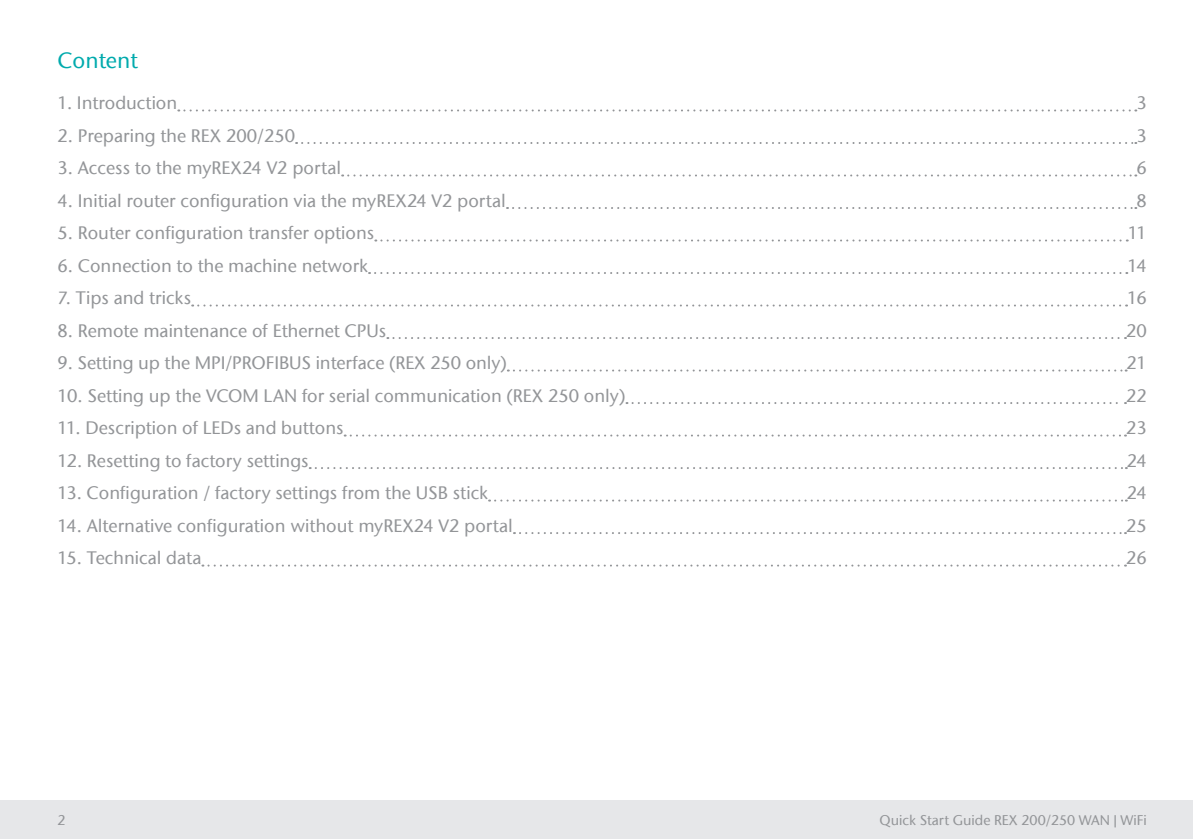
<style>
.page{position:relative;width:1193px;height:839px;background:#fff}
.page>*{position:absolute;margin:0;border:0;box-sizing:border-box;transform-origin:0 0}
.t1{font:500 22px "ITC Stone Sans Com";color:#00aaad}
.t2{font:500 18px "ITC Stone Sans Com";color:#939598}
.t3{font:500 14px "ITC Stone Sans Com";color:#939598}
</style>
<div class="page">
<div style="left:0;top:800px;width:1191px;height:39px;background:#e6e7e9"></div>
<svg style="left:178px;top:109px;width:958px;height:2px"></svg>
<svg style="left:296px;top:142px;width:840px;height:2px"></svg>
<svg style="left:342px;top:174px;width:794px;height:2px"></svg>
<svg style="left:507px;top:207px;width:629px;height:2px"></svg>
<svg style="left:375px;top:239px;width:752px;height:2px"></svg>
<svg style="left:369px;top:272px;width:758px;height:2px"></svg>
<svg style="left:192px;top:305px;width:935px;height:2px"></svg>
<svg style="left:387px;top:337px;width:738px;height:2px"></svg>
<svg style="left:508px;top:370px;width:618px;height:2px"></svg>
<svg style="left:626px;top:402px;width:499px;height:2px"></svg>
<svg style="left:345px;top:435px;width:780px;height:2px"></svg>
<svg style="left:310px;top:467px;width:816px;height:2px"></svg>
<svg style="left:489px;top:500px;width:637px;height:2px"></svg>
<svg style="left:514px;top:532px;width:611px;height:2px"></svg>
<svg style="left:202px;top:565px;width:923px;height:2px"></svg>
<p class="t1" style="left:58px;top:47px;width:82px">Content</p>
<p class="t2" style="left:58px;top:92px;width:121px">1. Introduction</p>
<p class="t2" style="left:1136px;top:92px;width:12px">3</p>
<p class="t2" style="left:58px;top:124px;width:239px">2. Preparing the REX 200/250</p>
<p class="t2" style="left:1136px;top:124px;width:12px">3</p>
<p class="t2" style="left:58px;top:157px;width:285px">3. Access to the myREX24 V2 portal</p>
<p class="t2" style="left:1136px;top:157px;width:12px">6</p>
<p class="t2" style="left:58px;top:189px;width:450px">4. Initial router configuration via the myREX24 V2 portal</p>
<p class="t2" style="left:1136px;top:189px;width:12px">8</p>
<p class="t2" style="left:58px;top:222px;width:318px">5. Router configuration transfer options</p>
<p class="t2" style="left:1127px;top:222px;width:20px">11</p>
<p class="t2" style="left:58px;top:254px;width:312px">6. Connection to the machine network</p>
<p class="t2" style="left:1127px;top:254px;width:21px">14</p>
<p class="t2" style="left:58px;top:287px;width:135px">7. Tips and tricks</p>
<p class="t2" style="left:1127px;top:287px;width:21px">16</p>
<p class="t2" style="left:58px;top:319px;width:330px">8. Remote maintenance of Ethernet CPUs</p>
<p class="t2" style="left:1125px;top:319px;width:22px">20</p>
<p class="t2" style="left:58px;top:352px;width:451px">9. Setting up the MPI/PROFIBUS interface (REX 250 only)</p>
<p class="t2" style="left:1126px;top:352px;width:22px">21</p>
<p class="t2" style="left:58px;top:384px;width:569px">10. Setting up the VCOM LAN for serial communication (REX 250 only)</p>
<p class="t2" style="left:1125px;top:384px;width:22px">22</p>
<p class="t2" style="left:58px;top:417px;width:287px">11. Description of LEDs and buttons</p>
<p class="t2" style="left:1125px;top:417px;width:22px">23</p>
<p class="t2" style="left:58px;top:450px;width:252px">12. Resetting to factory settings</p>
<p class="t2" style="left:1126px;top:450px;width:21px">24</p>
<p class="t2" style="left:58px;top:482px;width:432px">13. Configuration / factory settings from the USB stick</p>
<p class="t2" style="left:1126px;top:482px;width:21px">24</p>
<p class="t2" style="left:58px;top:515px;width:457px">14. Alternative configuration without myREX24 V2 portal</p>
<p class="t2" style="left:1125px;top:515px;width:22px">25</p>
<p class="t2" style="left:58px;top:547px;width:145px">15. Technical data</p>
<p class="t2" style="left:1125px;top:547px;width:22px">26</p>
<p class="t3" style="left:58px;top:812px;width:10px">2</p>
<p class="t3" style="left:879px;top:812px;width:268px">Quick Start Guide REX 200/250 WAN|WiFi</p>
</div>
